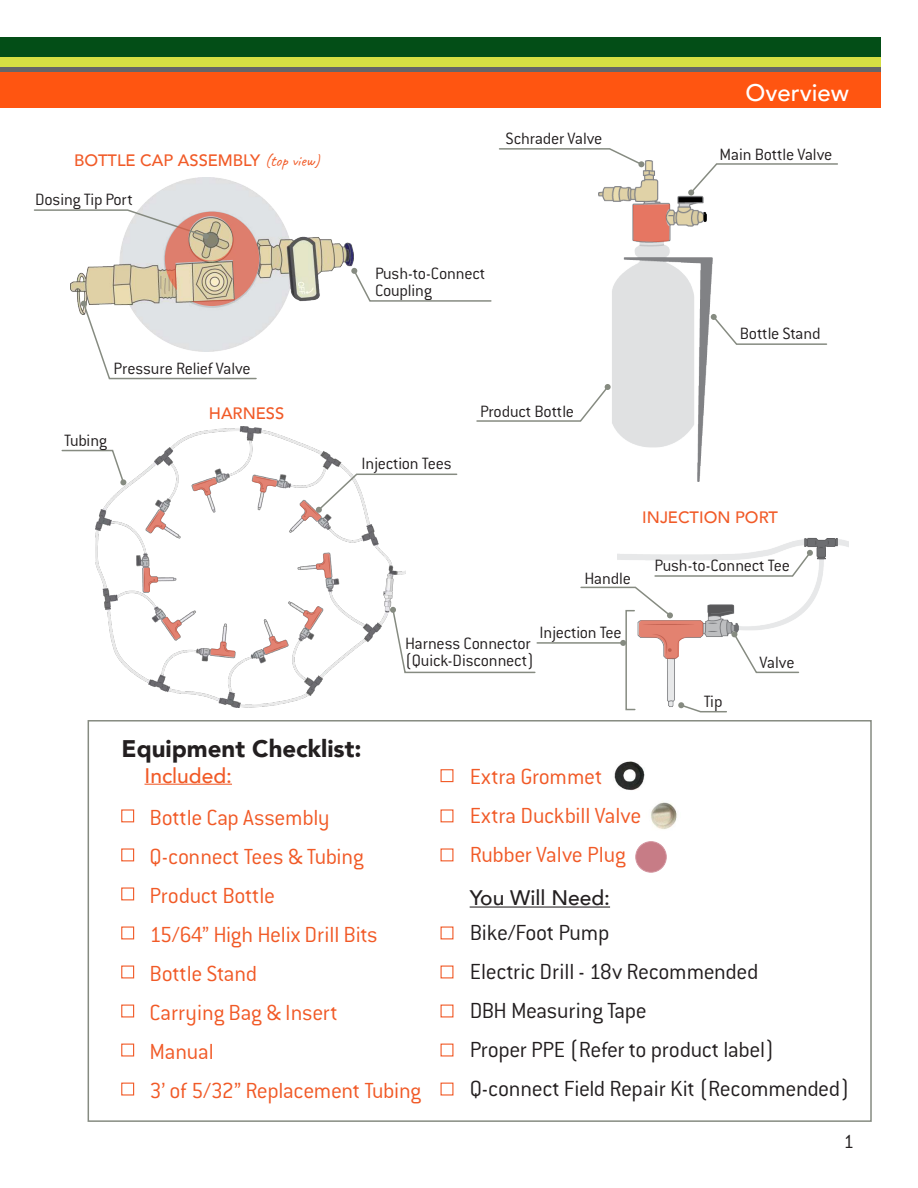
<style>
.page{position:relative;width:918px;height:1188px;background:#fff}
.page>*{position:absolute;margin:0;border:0;box-sizing:border-box;transform-origin:0 0}
.t1{font:300 24px/39px "Conduit ITC Std";letter-spacing:-.015em;color:#f15a27}
.t2{font:300 24px/39px "Conduit ITC Std";letter-spacing:-.015em;color:#231f20}
.t3{font:900 24px "Avenir";color:#231f20}
.t4{font:500 24px "Avenir";color:#fff}
.t5{font:500 21px "Avenir";color:#231f20}
.t6{font:500 21px "Avenir";color:#f15a27}
.t7{font:300 21px "Conduit ITC Std";color:#231f20}
.t8{font:300 18px/16.5px "Conduit ITC Std";letter-spacing:-.015em;color:#231f20}
.t9{font:500 16.5px "Avenir";color:#f15a27}
.s1{font-family:"Caveat";font-weight:400}
</style>
<div class="page">
<div style="left:0;top:37px;width:881px;height:60px;background:#034e17"></div>
<div style="left:0;top:60px;width:881px;height:48px;background:#f51"></div>
<div style="left:0;top:57px;width:881px;height:15px;background:#656668"></div>
<div style="left:0;top:57px;width:881px;height:10px;background:#d6e043"></div>
<div style="left:121px;top:809px;width:13px;height:13px;border:1px solid #f15a27"></div>
<div style="left:121px;top:848px;width:13px;height:13px;border:1px solid #f15a27"></div>
<div style="left:121px;top:887px;width:13px;height:13px;border:1px solid #f15a27"></div>
<div style="left:121px;top:926px;width:13px;height:13px;border:1px solid #f15a27"></div>
<div style="left:121px;top:966px;width:13px;height:12px;border:1px solid #f15a27"></div>
<div style="left:121px;top:1005px;width:13px;height:12px;border:1px solid #f15a27"></div>
<div style="left:121px;top:1044px;width:13px;height:13px;border:1px solid #f15a27"></div>
<div style="left:121px;top:1083px;width:13px;height:13px;border:1px solid #f15a27"></div>
<div style="left:441px;top:809px;width:12px;height:13px;border:1px solid #f15a27"></div>
<div style="left:441px;top:769px;width:12px;height:13px;border:1px solid #f15a27"></div>
<img style="left:96px;top:427px;width:309px;height:280px">
<img style="left:598px;top:160px;width:114px;height:322px">
<img style="left:139px;top:177px;width:214px;height:157px">
<img style="left:618px;top:537px;width:231px;height:78px">
<svg style="left:688px;top:162px;width:150px;height:34px"></svg>
<svg style="left:476px;top:384px;width:135px;height:39px"></svg>
<svg style="left:711px;top:314px;width:117px;height:32px"></svg>
<svg style="left:499px;top:148px;width:145px;height:19px"></svg>
<svg style="left:351px;top:268px;width:141px;height:34px"></svg>
<svg style="left:61px;top:449px;width:65px;height:36px"></svg>
<svg style="left:390px;top:607px;width:146px;height:67px"></svg>
<hr style="left:537px;top:642px;width:86px;height:2px;background:#868b81">
<svg style="left:654px;top:550px;width:159px;height:28px"></svg>
<img style="left:650px;top:802px;width:27px;height:28px">
<div style="left:636px;top:842px;width:30px;height:30px;background:#c77c86;border-radius:50%"></div>
<div style="left:635px;top:841px;width:32px;height:32px;border:1px solid #d3949f;border-radius:50%"></div>
<img style="left:614px;top:761px;width:31px;height:30px">
<hr style="left:145px;top:784px;width:87px;height:1px;background:#f15a27">
<hr style="left:470px;top:907px;width:140px;height:1px;background:#231f20">
<svg style="left:633px;top:204px;width:37px;height:39px"></svg>
<svg style="left:580px;top:586px;width:220px;height:127px"></svg>
<svg style="left:252px;top:476px;width:25px;height:17px"></svg>
<svg style="left:193px;top:478px;width:24px;height:18px"></svg>
<svg style="left:146px;top:510px;width:20px;height:23px"></svg>
<svg style="left:144px;top:568px;width:14px;height:24px"></svg>
<svg style="left:162px;top:617px;width:20px;height:23px"></svg>
<svg style="left:210px;top:642px;width:25px;height:15px"></svg>
<svg style="left:264px;top:636px;width:24px;height:18px"></svg>
<svg style="left:300px;top:473px;width:158px;height:48px"></svg>
<svg style="left:316px;top:554px;width:15px;height:24px"></svg>
<svg style="left:303px;top:607px;width:19px;height:22px"></svg>
<svg style="left:34px;top:209px;width:225px;height:171px"></svg>
<p class="t9" style="left:74px;top:153px;width:247px">BOTTLE CAP ASSEMBLY <span class="s1">(top view)</span></p>
<p class="t8" style="left:35px;top:192px;width:99px">Dosing Tip Port</p>
<p class="t8" style="left:505px;top:132px;width:99px">Schrader Valve</p>
<h1 class="t4" style="left:746px;top:83px;width:105px">Overview</h1>
<p class="t8" style="left:720px;top:147px;width:114px">Main Bottle Valve</p>
<p class="t8" style="left:375px;top:266px;width:112px">Push-to-Connect<br>Coupling</p>
<p class="t8" style="left:114px;top:361px;width:139px">Pressure Relief Valve</p>
<p class="t8" style="left:64px;top:433px;width:44px">Tubing</p>
<p class="t9" style="left:209px;top:407px;width:77px">HARNESS</p>
<p class="t8" style="left:480px;top:404px;width:96px">Product Bottle</p>
<p class="t8" style="left:361px;top:457px;width:92px">Injection Tees</p>
<p class="t8" style="left:740px;top:327px;width:82px">Bottle Stand</p>
<p class="t9" style="left:642px;top:510px;width:137px">INJECTION PORT</p>
<p class="t8" style="left:584px;top:571px;width:48px">Handle</p>
<p class="t8" style="left:655px;top:559px;width:137px">Push-to-Connect Tee</p>
<h1 class="t3" style="left:122px;top:738px;width:242px">Equipment Checklist:</h1>
<p class="t8" style="left:405px;top:636px;width:131px">Harness Connector (Quick-Disconnect)</p>
<p class="t8" style="left:539px;top:626px;width:84px">Injection Tee</p>
<p class="t8" style="left:704px;top:695px;width:20px">Tip</p>
<p class="t8" style="left:760px;top:655px;width:36px">Valve</p>
<p class="t6" style="left:145px;top:767px;width:89px">Included:</p>
<h1 class="t1" style="left:150px;top:799px;width:273px">Bottle Cap Assembly<br>Q-connect Tees &amp; Tubing<br>Product Bottle<br>15/64” High Helix Drill Bits<br>Bottle Stand<br>Carrying Bag &amp; Insert<br>Manual<br>3’ of 5/32” Replacement Tubing</h1>
<h1 class="t1" style="left:470px;top:759px;width:173px">Extra Grommet<br>Extra Duckbill Valve<br>Rubber Valve Plug</h1>
<p class="t5" style="left:470px;top:889px;width:142px">You Will Need:</p>
<h1 class="t2" style="left:470px;top:915px;width:381px">Bike/Foot Pump<br>Electric Drill - 18v Recommended<br>DBH Measuring Tape<br>Proper PPE (Refer to product label)<br>Q-connect Field Repair Kit (Recommended)</h1>
<p class="t7" style="left:843px;top:1133px;width:12px">1</p>
</div>
